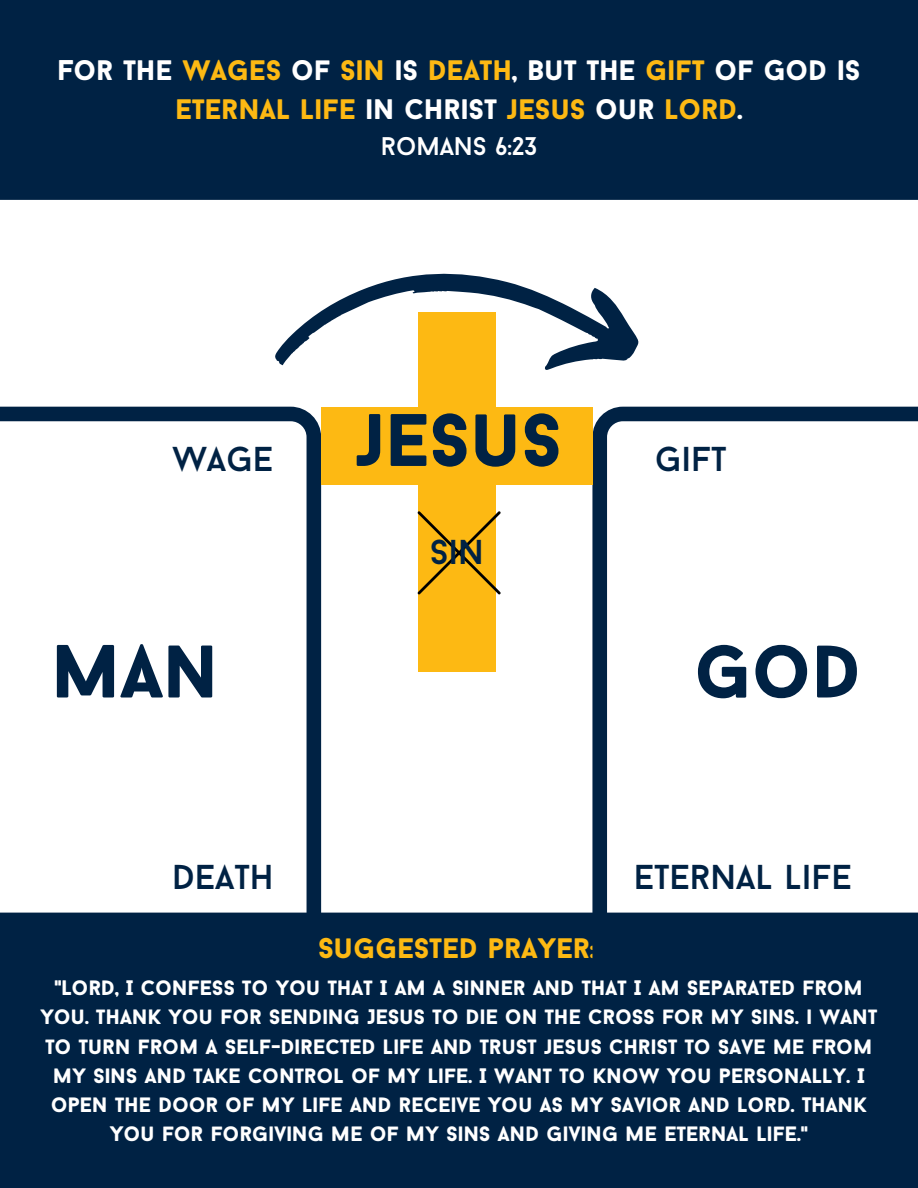
<style>
.page{position:relative;width:918px;height:1188px;background:#fff}
.page>*{position:absolute;margin:0;border:0;box-sizing:border-box;transform-origin:0 0}
.t1{font:900 75px "Baron Neue";color:#024}
.t2{font:34.5px "Baron Neue";color:#024}
.t3{font:900 28.5px/39.3px "Baron Neue";color:#fdb913;text-align:center}
.t4{font:25.5px "Baron Neue";color:#fff}
.t5{font:900 21px/29.2px "Baron Neue";color:#fff;text-align:center}
.s1{color:#fff}
</style>
<div class="page">
<div style="left:0;top:913px;width:918px;height:275px;background:#024"></div>
<svg style="left:0;top:407px;width:321px;height:643px"></svg>
<svg style="left:592px;top:407px;width:326px;height:643px"></svg>
<div style="left:419px;top:312px;width:77px;height:360px;background:#fdb913"></div>
<div style="left:321px;top:407px;width:271px;height:77px;background:#fdb913"></div>
<svg style="left:275px;top:273px;width:364px;height:108px"></svg>
<div style="left:0;top:0;width:918px;height:200px;background:#024"></div>
<svg style="left:418px;top:511px;width:83px;height:83px"></svg>
<h3 class="t3" style="left:57px;top:53px;width:805px"><span class="s1">FOR THE</span> WAGES <span class="s1">OF</span> SIN <span class="s1">IS</span> DEATH<span class="s1">, BUT THE</span> GIFT <span class="s1">OF GOD IS<br></span>ETERNAL LIFE <span class="s1">IN CHRIST</span> JESUS <span class="s1">OUR</span> LORD<span class="s1">.</span></h3>
<p class="t4" style="left:381px;top:136px;width:158px">ROMANS 6:23</p>
<h1 class="t1" style="left:355px;top:410px;width:209px">JESUS</h1>
<h2 class="t2" style="left:172px;top:445px;width:102px">WAGE</h2>
<h2 class="t2" style="left:655px;top:445px;width:73px">GIFT</h2>
<h2 class="t2" style="left:430px;top:538px;width:55px">SIN</h2>
<h1 class="t1" style="left:52px;top:641px;width:169px">MAN</h1>
<h1 class="t1" style="left:695px;top:641px;width:169px">GOD</h1>
<h2 class="t2" style="left:172px;top:863px;width:103px">DEATH</h2>
<h2 class="t2" style="left:634px;top:863px;width:219px">ETERNAL LIFE</h2>
<h3 class="t3" style="left:318px;top:931px;width:278px">SUGGESTED PRAYER:</h3>
<p class="t5" style="left:40px;top:975px;width:839px">"LORD, I CONFESS TO YOU THAT I AM A SINNER AND THAT I AM SEPARATED FROM YOU. THANK YOU FOR SENDING JESUS TO DIE ON THE CROSS FOR MY SINS. I WANT TO TURN FROM A SELF-DIRECTED LIFE AND TRUST JESUS CHRIST TO SAVE ME FROM MY SINS AND TAKE CONTROL OF MY LIFE. I WANT TO KNOW YOU PERSONALLY. I OPEN THE DOOR OF MY LIFE AND RECEIVE YOU AS MY SAVIOR AND LORD. THANK YOU FOR FORGIVING ME OF MY SINS AND GIVING ME ETERNAL LIFE."</p>
</div>
